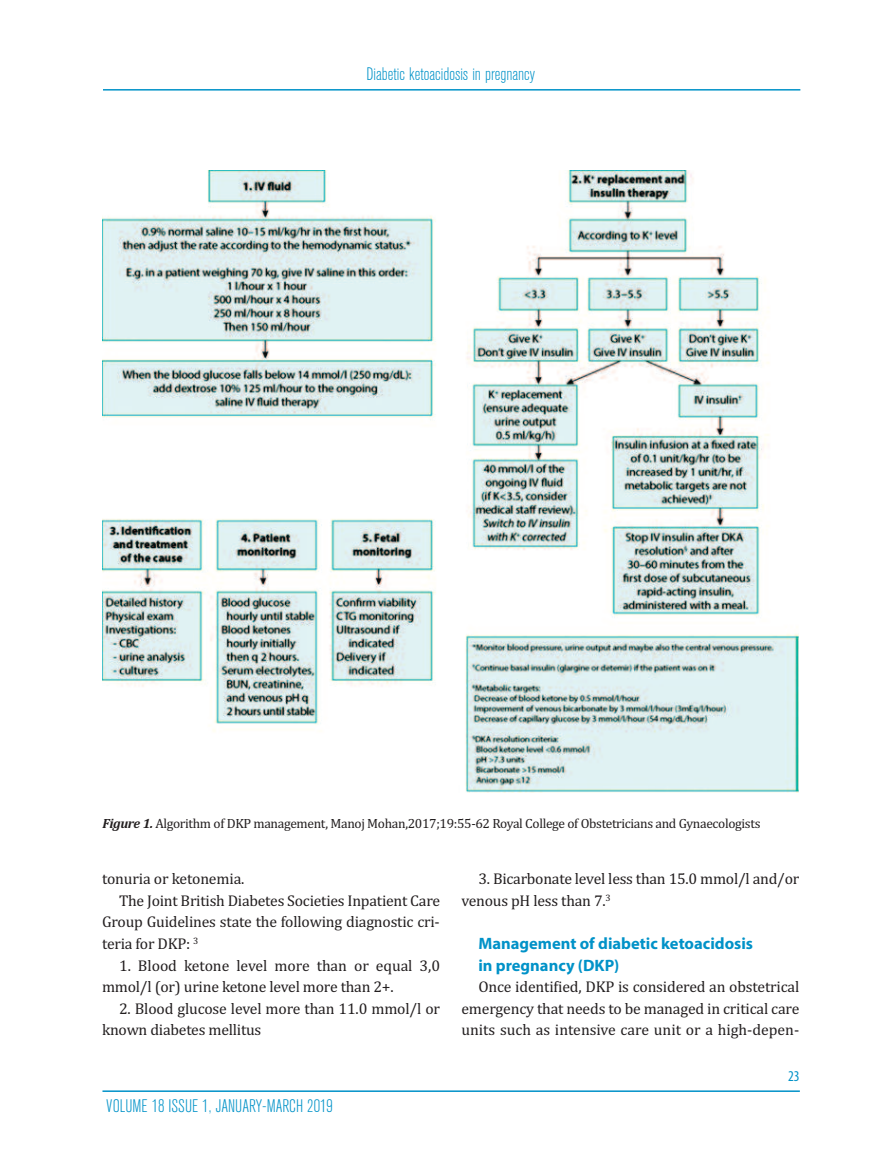
<style>
.page{position:relative;width:893px;height:1170px;background:#fff}
.page>*{position:absolute;margin:0;border:0;box-sizing:border-box;transform-origin:0 0}
.t1{font:300 condensed 18px "PF Akzidenz";color:#0092c8}
.t2{font:700 16.5px/21.6px "Myriad Pro";color:#0092c8}
.t3{font:15.75px/21.6px "Cambria";letter-spacing:-.015em;color:#231f20}
.t4{font:condensed 15px "Myriad Pro";color:#0092c8}
.t5{font:13.5px "Cambria";letter-spacing:-.025em;color:#231f20}
.s1{font-weight:700;font-style:italic}
</style>
<div class="page">
<hr style="left:102px;top:1090px;width:698px;height:1px;background:#0092c8">
<hr style="left:103px;top:89px;width:697px;height:2px;background:#0092c8">
<img style="left:102px;top:171px;width:697px;height:621px">
<p class="t1" style="left:366px;top:64px;width:170px">Diabetic ketoacidosis in pregnancy</p>
<p class="t5" style="left:102px;top:815px;width:659px"><span class="s1">Figure 1.</span> Algorithm of DKP management, Manoj Mohan,2017;19:55-62 Royal College of Obstetricians and Gynaecologists</p>
<p class="t3" style="left:102px;top:867px;width:144px">tonuria or ketonemia.</p>
<p class="t3" style="left:119px;top:889px;width:323px">The Joint British Diabetes Societies Inpatient Care</p>
<p class="t3" style="left:102px;top:911px;width:339px">Group Guidelines state the following diagnostic cri-</p>
<p class="t3" style="left:102px;top:932px;width:98px">teria for DKP: <sup>3</sup></p>
<p class="t3" style="left:102px;top:954px;width:340px;text-indent:17px">1. Blood ketone level more than or equal 3,0 mmol/l (or) urine ketone level more than 2+.</p>
<p class="t3" style="left:102px;top:997px;width:340px;text-indent:17px">2. Blood glucose level more than 11.0 mmol/l or known diabetes mellitus</p>
<p class="t1" style="left:106px;top:1096px;width:228px">VOLUME 18 ISSUE 1, JANUARY-MARCH 2019</p>
<p class="t3" style="left:461px;top:867px;width:340px;text-indent:17px">3. Bicarbonate level less than 15.0 mmol/l and/or venous pH less than 7.<sup>3</sup></p>
<p class="t2" style="left:478px;top:933px;width:276px">Management of diabetic ketoacidosis in pregnancy (DKP)</p>
<p class="t3" style="left:461px;top:975px;width:340px;text-align:justify;text-indent:17px">Once identified, DKP is considered an obstetrical emergency that needs to be managed in critical care units such as intensive care unit or a high-depen-</p>
<p class="t4" style="left:788px;top:1070px;width:13px">23</p>
</div>
